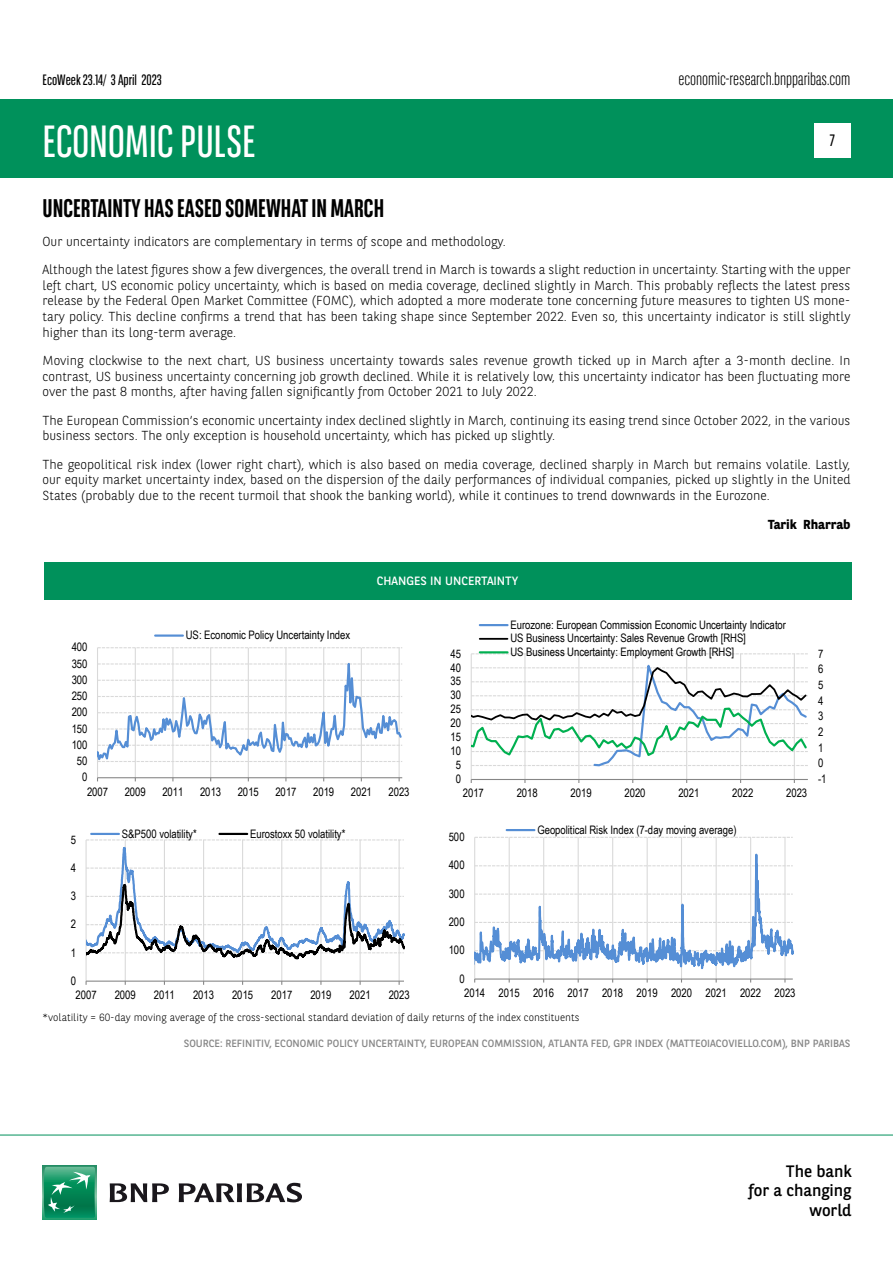
<style>
.page{position:relative;width:893px;height:1263px;background:#fff}
.page>*{position:absolute;margin:0;border:0;box-sizing:border-box;transform-origin:0 0}
.t1{font:45px "BNPP Sans Condensed";color:#fff}
.t2{font:700 25.5px "BNPP Sans Condensed";color:#000}
.t3{font:300 18px "BNPP Sans Condensed";color:#000}
.t4{font:16.5px/19.8px "BNPP Sans";color:#000;text-align:right}
.t5{font:16.5px "BNPP Sans Condensed";color:#000}
.t6{font:15px "BNPP Sans Condensed";color:#000}
.t7{font:300 13.05px/15.6px "BNPP Sans";color:#000;text-align:justify}
.t8{font:700 13.05px "BNPP Sans";color:#000}
.t9{font:12px "BNPP Sans";color:#fff}
.t10{font:11.7px/13.6px "Arial Narrow";letter-spacing:-.005em;color:#000}
.t11{font:10.5px "BNPP Sans";color:#878787}
.t12{font:300 10.5px "BNPP Sans";color:#000}
</style>
<div class="page">
<div style="left:1px;top:99px;width:892px;height:78px;background:#00915b"></div>
<svg style="left:43px;top:1166px;width:53px;height:53px"></svg>
<svg style="left:44px;top:1167px;width:51px;height:51px;background:#26996e"></svg>
<svg style="left:110px;top:1183px;width:59px;height:19px"></svg>
<svg style="left:179px;top:1183px;width:123px;height:19px"></svg>
<hr style="left:0;top:1135px;width:893px;height:1px;background:#00915b">
<div style="left:814px;top:123px;width:36px;height:34px;background:#fff"></div>
<hr style="left:97px;top:648px;width:1px;height:130px;background:#d9d9d9">
<hr style="left:135px;top:648px;width:1px;height:130px;background:#d9d9d9">
<hr style="left:172px;top:648px;width:1px;height:130px;background:#d9d9d9">
<hr style="left:210px;top:648px;width:1px;height:130px;background:#d9d9d9">
<hr style="left:248px;top:648px;width:1px;height:130px;background:#d9d9d9">
<hr style="left:285px;top:648px;width:1px;height:130px;background:#d9d9d9">
<hr style="left:323px;top:648px;width:1px;height:130px;background:#d9d9d9">
<hr style="left:361px;top:648px;width:1px;height:130px;background:#d9d9d9">
<hr style="left:399px;top:648px;width:1px;height:130px;background:#d9d9d9">
<hr style="left:98px;top:777px;width:304px;height:1px;background:#868686">
<svg style="left:98px;top:647px;width:304px;height:120px"></svg>
<hr style="left:155px;top:634px;width:28px;height:3px;background:#558ed5">
<hr style="left:471px;top:654px;width:1px;height:125px;background:#d9d9d9">
<hr style="left:524px;top:654px;width:1px;height:125px;background:#d9d9d9">
<hr style="left:578px;top:654px;width:1px;height:125px;background:#d9d9d9">
<hr style="left:632px;top:654px;width:1px;height:125px;background:#d9d9d9">
<hr style="left:686px;top:654px;width:1px;height:125px;background:#d9d9d9">
<hr style="left:740px;top:654px;width:1px;height:125px;background:#d9d9d9">
<hr style="left:794px;top:654px;width:1px;height:125px;background:#d9d9d9">
<hr style="left:471px;top:779px;width:337px;height:1px;background:#868686">
<svg style="left:471px;top:653px;width:337px;height:114px"></svg>
<hr style="left:480px;top:624px;width:28px;height:2px;background:#558ed5">
<hr style="left:480px;top:638px;width:27px;height:2px;background:#000">
<hr style="left:480px;top:651px;width:28px;height:2px;background:#00b050">
<svg style="left:86px;top:839px;width:318px;height:146px"></svg>
<svg style="left:86px;top:840px;width:319px;height:142px"></svg>
<hr style="left:91px;top:833px;width:28px;height:2px;background:#558ed5">
<hr style="left:219px;top:833px;width:28px;height:2px;background:#000">
<svg style="left:474px;top:837px;width:320px;height:143px"></svg>
<hr style="left:507px;top:829px;width:27px;height:2px;background:#558ed5">
<div style="left:44px;top:562px;width:807px;height:38px;background:#00915b"></div>
<p class="t6" style="left:43px;top:70px;width:121px">EcoWeek 23.14/ 3 April 2023</p>
<h3 class="t3" style="left:678px;top:67px;width:174px">economic-research.bnpparibas.com</h3>
<h1 class="t1" style="left:43px;top:113px;width:215px">ECONOMIC PULSE</h1>
<p class="t5" style="left:830px;top:130px;width:6px">7</p>
<h2 class="t2" style="left:43px;top:193px;width:343px">UNCERTAINTY HAS EASED SOMEWHAT IN MARCH</h2>
<p class="t7" style="left:43px;top:226px;width:809px;line-height:28.3px">Our uncertainty indicators are complementary in terms of scope and methodology.<br>Although the latest figures show a few divergences, the overall trend in March is towards a slight reduction in uncertainty. Starting with the upper</p>
<p class="t7" style="left:43px;top:277px;width:809px">left chart, US economic policy uncertainty, which is based on media coverage, declined slightly in March. This probably reflects the latest press release by the Federal Open Market Committee (FOMC), which adopted a more moderate tone concerning future measures to tighten US mone&shy;tary policy. This decline confirms a trend that has been taking shape since September 2022. Even so, this uncertainty indicator is still slightly higher than its long-term average.</p>
<p class="t7" style="left:43px;top:352px;width:809px">Moving clockwise to the next chart, US business uncertainty towards sales revenue growth ticked up in March after a 3-month decline. In contrast, US business uncertainty concerning job growth declined. While it is relatively low, this uncertainty indicator has been fluctuating more over the past 8 months, after having fallen significantly from October 2021 to July 2022.</p>
<p class="t7" style="left:43px;top:412px;width:809px">The European Commission’s economic uncertainty index declined slightly in March, continuing its easing trend since October 2022, in the various business sectors. The only exception is household uncertainty, which has picked up slightly.</p>
<p class="t7" style="left:43px;top:456px;width:809px">The geopolitical risk index (lower right chart), which is also based on media coverage, declined sharply in March but remains volatile. Lastly, our equity market uncertainty index, based on the dispersion of the daily performances of individual companies, picked up slightly in the United States (probably due to the recent turmoil that shook the banking world), while it continues to trend downwards in the Eurozone.</p>
<p class="t8" style="left:768px;top:515px;width:84px">Tarik Rharrab</p>
<p class="t9" style="left:377px;top:573px;width:143px">CHANGES IN UNCERTAINTY</p>
<p class="t10" style="left:72px;top:640px;width:17px">400</p>
<p class="t10" style="left:72px;top:656px;width:17px">350</p>
<p class="t10" style="left:186px;top:628px;width:166px">US: Economic Policy Uncertainty Index</p>
<p class="t10" style="left:450px;top:646px;width:12px">45</p>
<p class="t10" style="left:450px;top:660px;width:12px">40</p>
<p class="t10" style="left:510px;top:617px;width:277px">Eurozone: European Commission Economic Uncertainty Indicator<br>US Business Uncertainty: Sales Revenue Growth [RHS]<br>US Business Uncertainty: Employment Growth [RHS]</p>
<p class="t10" style="left:72px;top:672px;width:17px">300</p>
<p class="t10" style="left:450px;top:674px;width:12px">35</p>
<p class="t10" style="left:72px;top:689px;width:17px">250</p>
<p class="t10" style="left:450px;top:688px;width:12px">30</p>
<p class="t10" style="left:72px;top:705px;width:17px">200</p>
<p class="t10" style="left:450px;top:702px;width:12px">25</p>
<p class="t10" style="left:72px;top:721px;width:17px">150</p>
<p class="t10" style="left:72px;top:737px;width:17px">100</p>
<p class="t10" style="left:77px;top:754px;width:12px">50</p>
<p class="t10" style="left:450px;top:716px;width:12px">20</p>
<p class="t10" style="left:450px;top:730px;width:12px">15</p>
<p class="t10" style="left:450px;top:744px;width:12px">10</p>
<p class="t10" style="left:456px;top:758px;width:7px">5</p>
<p class="t10" style="left:82px;top:770px;width:7px">0</p>
<p class="t10" style="left:456px;top:772px;width:7px">0</p>
<p class="t10" style="left:87px;top:784px;width:23px">2007</p>
<p class="t10" style="left:125px;top:784px;width:23px">2009</p>
<p class="t10" style="left:162px;top:784px;width:23px">2011</p>
<p class="t10" style="left:200px;top:784px;width:23px">2013</p>
<p class="t10" style="left:238px;top:784px;width:23px">2015</p>
<p class="t10" style="left:275px;top:784px;width:23px">2017</p>
<p class="t10" style="left:313px;top:784px;width:23px">2019</p>
<p class="t10" style="left:351px;top:784px;width:23px">2021</p>
<p class="t10" style="left:388px;top:784px;width:23px">2023</p>
<p class="t10" style="left:463px;top:786px;width:23px">2017</p>
<p class="t10" style="left:517px;top:786px;width:23px">2018</p>
<p class="t10" style="left:571px;top:786px;width:23px">2019</p>
<p class="t10" style="left:624px;top:786px;width:23px">2020</p>
<p class="t10" style="left:678px;top:786px;width:23px">2021</p>
<p class="t10" style="left:732px;top:786px;width:23px">2022</p>
<p class="t10" style="left:786px;top:786px;width:23px">2023</p>
<p class="t10" style="left:71px;top:832px;width:7px">5</p>
<p class="t10" style="left:122px;top:826px;width:76px">S&amp;P500 volatility*</p>
<p class="t10" style="left:250px;top:826px;width:97px">Eurostoxx 50 volatility*</p>
<p class="t10" style="left:449px;top:830px;width:17px">500</p>
<p class="t10" style="left:537px;top:822px;width:201px">Geopolitical Risk Index (7-day moving average)</p>
<p class="t10" style="left:71px;top:860px;width:7px">4</p>
<p class="t10" style="left:449px;top:858px;width:17px">400</p>
<p class="t10" style="left:71px;top:889px;width:7px">3</p>
<p class="t10" style="left:449px;top:886px;width:17px">300</p>
<p class="t10" style="left:71px;top:917px;width:7px">2</p>
<p class="t10" style="left:449px;top:915px;width:17px">200</p>
<p class="t10" style="left:71px;top:945px;width:7px">1</p>
<p class="t10" style="left:449px;top:943px;width:17px">100</p>
<p class="t10" style="left:71px;top:973px;width:7px">0</p>
<p class="t10" style="left:459px;top:971px;width:7px">0</p>
<p class="t10" style="left:76px;top:987px;width:23px">2007</p>
<p class="t10" style="left:115px;top:987px;width:23px">2009</p>
<p class="t10" style="left:154px;top:987px;width:23px">2011</p>
<p class="t10" style="left:193px;top:987px;width:23px">2013</p>
<p class="t10" style="left:232px;top:987px;width:23px">2015</p>
<p class="t10" style="left:271px;top:987px;width:23px">2017</p>
<p class="t10" style="left:310px;top:987px;width:23px">2019</p>
<p class="t10" style="left:350px;top:987px;width:23px">2021</p>
<p class="t10" style="left:389px;top:987px;width:23px">2023</p>
<p class="t10" style="left:464px;top:985px;width:333px">2014 2015 2016 2017 2018 2019 2020 2021 2022 2023</p>
<p class="t12" style="left:43px;top:1010px;width:538px">*volatility = 60-day moving average of the cross-sectional standard deviation of daily returns of the index constituents</p>
<p class="t10" style="left:818px;top:646px;width:7px">7</p>
<p class="t10" style="left:818px;top:662px;width:7px">6</p>
<p class="t10" style="left:818px;top:678px;width:7px">5</p>
<p class="t10" style="left:818px;top:693px;width:7px">4</p>
<p class="t10" style="left:818px;top:709px;width:7px">3</p>
<p class="t10" style="left:818px;top:725px;width:7px">2</p>
<p class="t10" style="left:818px;top:740px;width:7px">1</p>
<p class="t10" style="left:818px;top:756px;width:7px">0</p>
<p class="t10" style="left:818px;top:772px;width:10px">-1</p>
<p class="t11" style="left:184px;top:1036px;width:668px">SOURCE: REFINITIV, ECONOMIC POLICY UNCERTAINTY, EUROPEAN COMMISSION, ATLANTA FED, GPR INDEX (MATTEOIACOVIELLO.COM), BNP PARIBAS</p>
<p class="t4" style="left:748px;top:1160px;width:104px">The bank<br>for a changing world</p>
</div>
